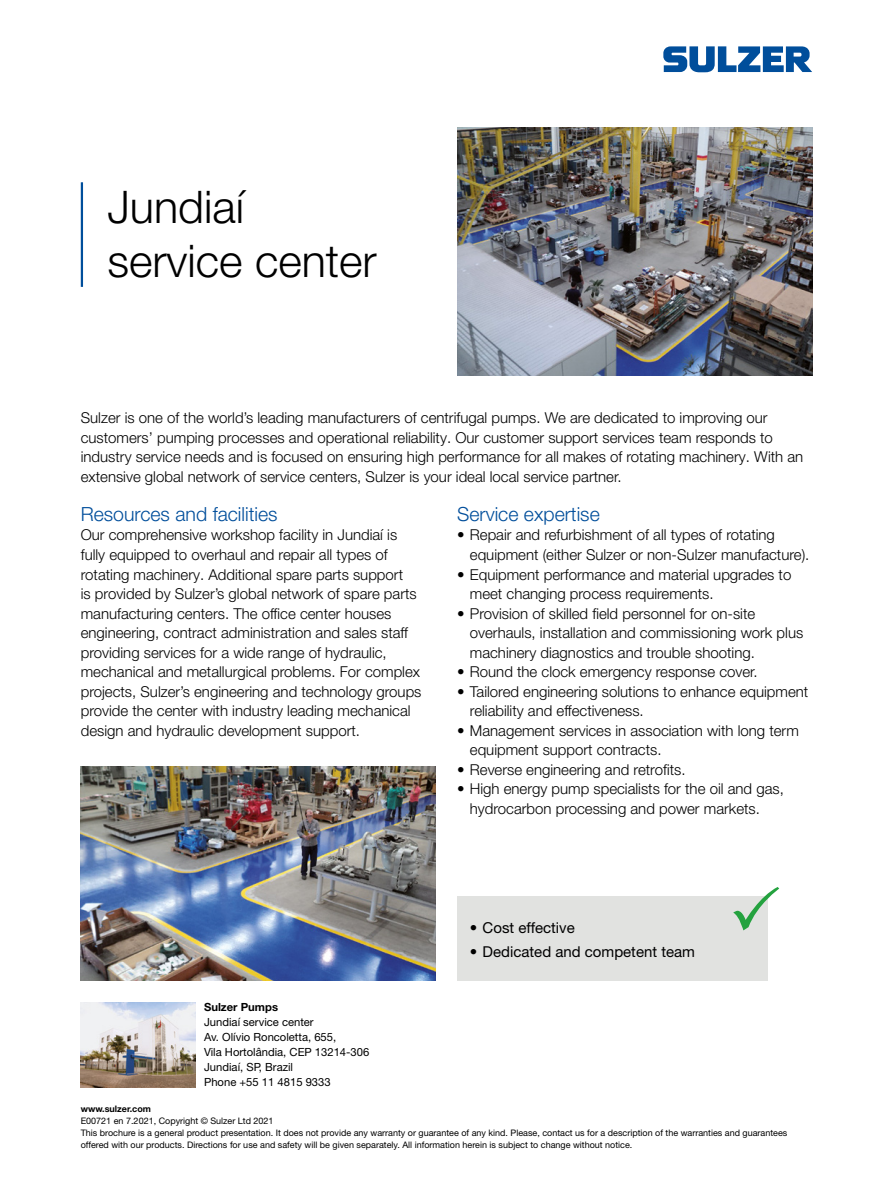
<style>
.page{position:relative;width:893px;height:1191px;background:#fff}
.page>*{position:absolute;margin:0;border:0;box-sizing:border-box;transform-origin:0 0}
.Cover_title{font:300 45px/54px "Helvetica Neue LT Pro";color:#000}
.Subtitle_blue{font:300 19.5px "Helvetica Neue LT Pro";color:#004e9b}
.Body_text{font:300 15px/19.5px "Helvetica Neue LT Pro";color:#000}
.t1{font:15px "Helvetica Neue LT Pro";color:#000}
.Contact{font:11.25px "Helvetica Neue LT Pro";color:#000}
.Contact_company_name{font:700 11.25px "Helvetica Neue LT Pro";color:#000}
.Disclaimer{font:9px/12px "Helvetica Neue LT Pro";color:#000}
.URL{font:700 9px "Helvetica Neue LT Pro";color:#000}
</style>
<div class="page">
<img style="left:81px;top:1003px;width:115px;height:84px">
<svg style="left:663px;top:46px;width:149px;height:26px"></svg>
<hr style="left:81px;top:182px;width:2px;height:105px;background:#004e9b">
<img style="left:81px;top:766px;width:355px;height:214px">
<img style="left:457px;top:128px;width:355px;height:247px">
<div style="left:457px;top:896px;width:311px;height:84px;background:#e1e2e0"></div>
<svg style="left:733px;top:887px;width:46px;height:43px"></svg>
<p class="Cover_title" style="left:107px;top:179px;width:271px">Jundiaí service center</p>
<p class="Body_text" style="left:81px;top:408px;width:724px">Sulzer is one of the world’s leading manufacturers of centrifugal pumps. We are dedicated to improving our customers’ pumping processes and operational reliability. Our customer support services team responds to industry service needs and is focused on ensuring high performance for all makes of rotating machinery. With an extensive global network of service centers, Sulzer is your ideal local service partner.</p>
<p class="Subtitle_blue" style="left:457px;top:502px;width:144px">Service expertise</p>
<p class="Body_text" style="left:470px;top:525px;width:341px;text-indent:-13px">• Repair and refurbishment of all types of rotating equipment (either Sulzer or non-Sulzer manufacture).</p>
<p class="Body_text" style="left:470px;top:564px;width:323px;text-indent:-13px">• Equipment performance and material upgrades to meet changing process requirements.</p>
<p class="Body_text" style="left:470px;top:603px;width:335px;text-indent:-13px">• Provision of skilled field personnel for on-site overhauls, installation and commissioning work plus machinery diagnostics and trouble shooting.</p>
<p class="Body_text" style="left:457px;top:661px;width:302px">• Round the clock emergency response cover.</p>
<p class="Body_text" style="left:470px;top:681px;width:340px;text-indent:-13px">• Tailored engineering solutions to enhance equipment reliability and effectiveness.</p>
<p class="Body_text" style="left:470px;top:720px;width:330px;text-indent:-13px">• Management services in association with long term equipment support contracts.</p>
<p class="Body_text" style="left:457px;top:759px;width:230px">• Reverse engineering and retrofits.</p>
<p class="Body_text" style="left:470px;top:778px;width:315px;text-indent:-13px">• High energy pump specialists for the oil and gas, hydrocarbon processing and power markets.</p>
<p class="Subtitle_blue" style="left:81px;top:502px;width:198px">Resources and facilities</p>
<p class="Body_text" style="left:81px;top:525px;width:342px">Our comprehensive workshop facility in Jundiaí is fully equipped to overhaul and repair all types of rotating machinery. Additional spare parts support<br>is provided by Sulzer’s global network of spare parts manufacturing centers. The office center houses engineering, contract administration and sales staff providing services for a wide range of hydraulic, mechanical and metallurgical problems. For complex projects, Sulzer’s engineering and technology groups provide the center with industry leading mechanical design and hydraulic development support.</p>
<p class="Contact_company_name" style="left:204px;top:1000px;width:75px">Sulzer Pumps</p>
<p class="Contact" style="left:204px;top:1015px;width:111px">Jundiaí service center</p>
<p class="Contact" style="left:204px;top:1030px;width:134px">Av. Olívio Roncoletta, 655,</p>
<p class="Contact" style="left:204px;top:1045px;width:167px">Vila Hortolândia, CEP 13214-306</p>
<p class="Contact" style="left:204px;top:1060px;width:91px">Jundiaí, SP, Brazil</p>
<p class="Contact" style="left:204px;top:1075px;width:128px">Phone +55 11 4815 9333</p>
<p class="t1" style="left:470px;top:918px;width:106px">• Cost effective</p>
<p class="t1" style="left:470px;top:942px;width:227px">• Dedicated and competent team</p>
<p class="URL" style="left:81px;top:1103px;width:72px">www.sulzer.com</p>
<p class="Disclaimer" style="left:81px;top:1115px;width:194px">E00721 en 7.2021, Copyright © Sulzer Ltd 2021</p>
<p class="Disclaimer" style="left:81px;top:1127px;width:708px">This brochure is a general product presentation. It does not provide any warranty or guarantee of any kind. Please, contact us for a description of the warranties and guarantees offered with our products. Directions for use and safety will be given separately. All information herein is subject to change without notice.</p>
</div>
